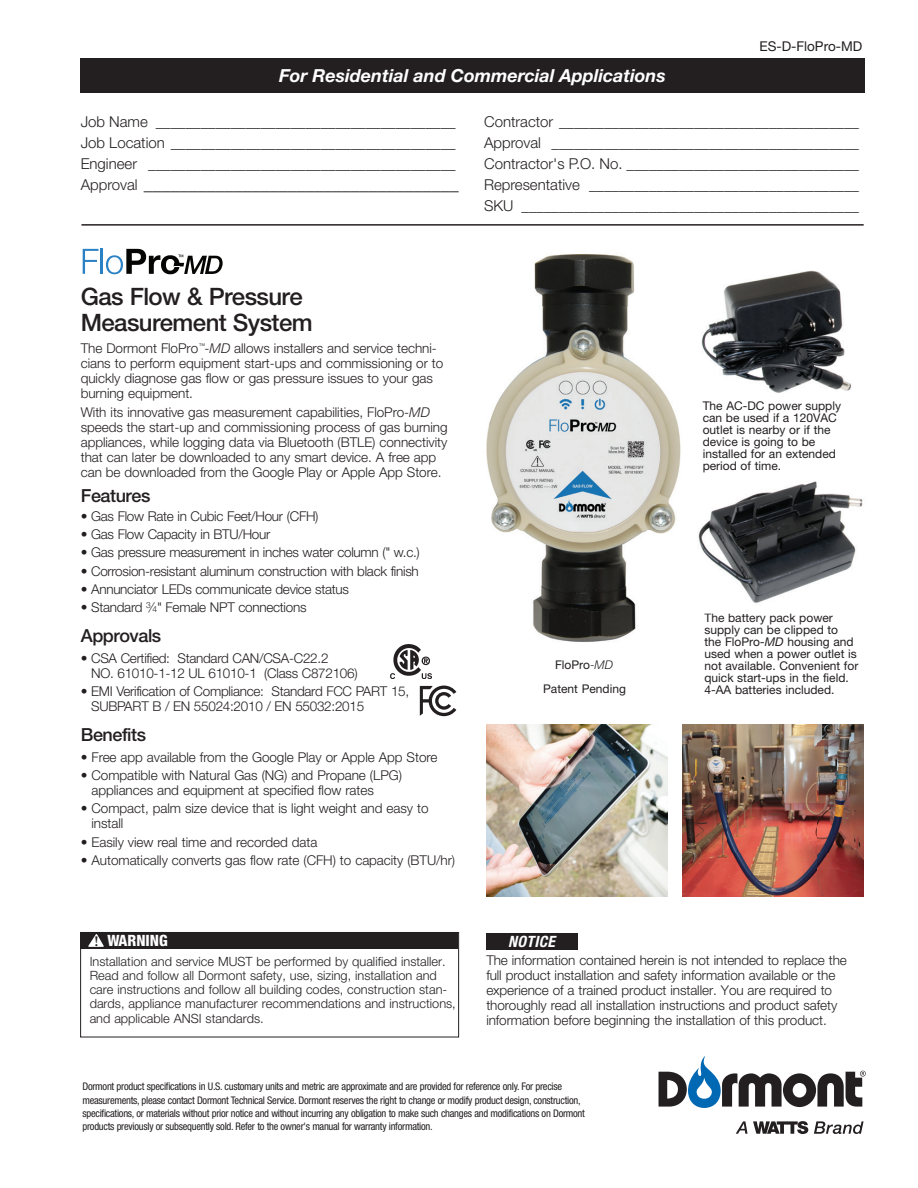
<style>
.page{position:relative;width:918px;height:1188px;background:#fff}
.page>*{position:absolute;margin:0;border:0;box-sizing:border-box;transform-origin:0 0}
.t1{font:500 24px/25.5px "Helvetica Neue LT Std";letter-spacing:-.025em;color:#231f20}
.t2{font:300 18px "Helvetica Neue LT Std";color:#231f20}
.t3{font:italic 700 18px "Helvetica Neue LT Std";color:#fff}
.t4{font:500 18px "Helvetica Neue LT Std";letter-spacing:-.025em;color:#231f20}
.t5{font:800 condensed 15.6px "Helvetica Neue LT Std";color:#fff}
.t6{font:italic 700 condensed 15.6px "Helvetica Neue LT Std";letter-spacing:.025em;color:#fff}
.t7{font:300 15px/21px "Helvetica Neue LT Std";color:#231f20;text-align:justify}
.t8{font:300 13.5px/15px "Helvetica Neue LT Std";letter-spacing:-.005em;color:#231f20}
.t9{font:13.5px "Helvetica Neue LT Std";color:#231f20}
.t10{font:300 12.75px/14.2px "Helvetica Neue LT Std";color:#231f20}
.t11{font:12px/12px "Helvetica Neue LT Std";color:#231f20}
.t12{font:condensed 10.5px/13.2px "Helvetica Neue LT Std";letter-spacing:-.025em;color:#231f20}
.s1{font-size:15px}
.s2{font-style:italic}
.s3{font-size:8.4px}
.s4{font-family:"Minion Pro";font-weight:600;font-stretch:normal;font-size:14.55px;color:#231f20}
.s5{font-weight:300}
.s6{font-weight:300;font-style:italic}
</style>
<div class="page">
<div style="left:80px;top:58px;width:785px;height:35px;background:#231f20"></div>
<hr style="left:81px;top:224px;width:783px;height:2px;background:#231f20">
<img style="left:701px;top:270px;width:150px;height:123px">
<img style="left:698px;top:481px;width:165px;height:122px">
<svg style="left:659px;top:1056px;width:207px;height:52px"></svg>
<svg style="left:736px;top:1121px;width:72px;height:13px"></svg>
<svg style="left:814px;top:1121px;width:50px;height:13px"></svg>
<div style="left:80px;top:932px;width:378px;height:17px;background:#231f20"></div>
<svg style="left:88px;top:934px;width:16px;height:13px"></svg>
<div style="left:80px;top:932px;width:379px;height:105px;border:1px solid #231f20"></div>
<div style="left:486px;top:933px;width:91px;height:16px;background:#231f20"></div>
<img style="left:391px;top:645px;width:41px;height:33px">
<svg style="left:420px;top:686px;width:36px;height:30px"></svg>
<img style="left:486px;top:254px;width:195px;height:388px">
<svg style="left:83px;top:249px;width:16px;height:25px"></svg>
<hr style="left:101px;top:249px;width:2px;height:25px;background:#2a81c4">
<svg style="left:106px;top:249px;width:117px;height:25px"></svg>
<img style="left:486px;top:725px;width:181px;height:171px">
<img style="left:682px;top:725px;width:181px;height:171px">
<h2 class="t3" style="left:279px;top:64px;width:388px">For Residential and Commercial Applications</h2>
<p class="t9" style="left:759px;top:38px;width:105px">ES-D-FloPro-MD</p>
<p class="t7" style="left:81px;top:111px;width:376px">Job Name ________________________________________ Job Location ______________________________________ Engineer _________________________________________</p>
<h2 class="t2" style="left:81px;top:173px;width:379px"><span class="s1">Approval</span> ___________________________________</h2>
<p class="t7" style="left:484px;top:111px;width:377px">Contractor ________________________________________ Approval _________________________________________ Contractor's P.O. No. _______________________________ Representative ____________________________________ SKU _____________________________________________</p>
<h1 class="t1" style="left:81px;top:284px;width:233px">Gas Flow &amp; Pressure<br>Measurement System</h1>
<p class="t8" style="left:81px;top:340px;width:364px">The Dormont FloPro<sup>™</sup>-<span class="s2">MD</span> allows installers and service techni&shy;cians to perform equipment start-ups and commissioning or to quickly diagnose gas flow or gas pressure issues to your gas burning equipment.</p>
<p class="t8" style="left:81px;top:404px;width:368px">With its innovative gas measurement capabilities, FloPro-<span class="s2">MD </span>speeds the start-up and commissioning process of gas burning appliances, while logging data via Bluetooth (BTLE) connectivity that can later be downloaded to any smart device. A free app can be downloaded from the Google Play or Apple App Store.</p>
<h2 class="t4" style="left:81px;top:485px;width:71px">Features</h2>
<p class="t8" style="left:81px;top:508px;width:239px">• Gas Flow Rate in Cubic Feet/Hour (CFH)</p>
<p class="t8" style="left:81px;top:527px;width:191px">• Gas Flow Capacity in BTU/Hour</p>
<p class="t8" style="left:81px;top:545px;width:341px">• Gas pressure measurement in inches water column (" w.c.)</p>
<p class="t8" style="left:81px;top:563px;width:340px">• Corrosion-resistant aluminum construction with black finish</p>
<p class="t8" style="left:81px;top:582px;width:270px">• Annunciator LEDs communicate device status</p>
<p class="t8" style="left:81px;top:600px;width:227px">• Standard <sup>3</sup>⁄<span class="s3">4</span>" Female NPT connections</p>
<h2 class="t4" style="left:81px;top:625px;width:82px">Approvals</h2>
<p class="t8" style="left:91px;top:650px;width:268px;text-indent:-10px">• CSA Certified: Standard CAN/CSA-C22.2<br>NO. 61010-1-12 UL 61010-1 (Class C872106)</p>
<p class="t8" style="left:91px;top:684px;width:320px;text-indent:-10px">• EMI Verification of Compliance: Standard FCC PART 15,<br>SUBPART B / EN 55024:2010 / EN 55032:2015</p>
<h2 class="t4" style="left:81px;top:724px;width:67px">Benefits</h2>
<p class="t8" style="left:81px;top:749px;width:358px">• Free app available from the Google Play or Apple App Store</p>
<p class="t8" style="left:92px;top:767px;width:312px;text-indent:-11px">• Compatible with Natural Gas (NG) and Propane (LPG) appliances and equipment at specified flow rates</p>
<p class="t8" style="left:92px;top:801px;width:339px;text-indent:-11px">• Compact, palm size device that is light weight and easy to install</p>
<p class="t8" style="left:81px;top:834px;width:238px">• Easily view real time and recorded data</p>
<p class="t8" style="left:81px;top:852px;width:376px">• Automatically converts gas flow rate (CFH) to capacity (BTU/hr)</p>
<p class="t5" style="left:94px;top:931px;width:75px"><span class="s4">!</span> WARNING</p>
<p class="t10" style="left:90px;top:954px;width:368px">Installation and service MUST be performed by qualified installer.<br>Read and follow all Dormont safety, use, sizing, installation and care instructions and follow all building codes, construction stan&shy;dards, appliance manufacturer recommendations and instructions, and applicable ANSI standards.</p>
<p class="t11" style="left:555px;top:659px;width:59px">FloPro<span class="s5">-</span><span class="s6">MD</span></p>
<p class="t11" style="left:543px;top:683px;width:84px">Patent Pending</p>
<p class="t11" style="left:703px;top:399px;width:140px">The AC-DC power supply can be used if a 120VAC outlet is nearby or if the device is going to be installed for an extended period of time.</p>
<p class="t11" style="left:705px;top:612px;width:155px">The battery pack power supply can be clipped to<br>the FloPro<span class="s2">-MD</span> housing and used when a power outlet is not available. Convenient for quick start-ups in the field.<br>4-AA batteries included.</p>
<p class="t6" style="left:508px;top:932px;width:48px">NOTICE</p>
<p class="t8" style="left:486px;top:953px;width:362px">The information contained herein is not intended to replace the full product installation and safety information available or the experience of a trained product installer. You are required to thoroughly read all installation instructions and product safety information before beginning the installation of this product.</p>
<p class="t12" style="left:82px;top:1080px;width:504px">Dormont product specifications in U.S. customary units and metric are approximate and are provided for reference only. For precise measurements, please contact Dormont Technical Service. Dormont reserves the right to change or modify product design, construction, specifications, or materials without prior notice and without incurring any obligation to make such changes and modifications on Dormont products previously or subsequently sold. Refer to the owner's manual for warranty information.</p>
</div>
